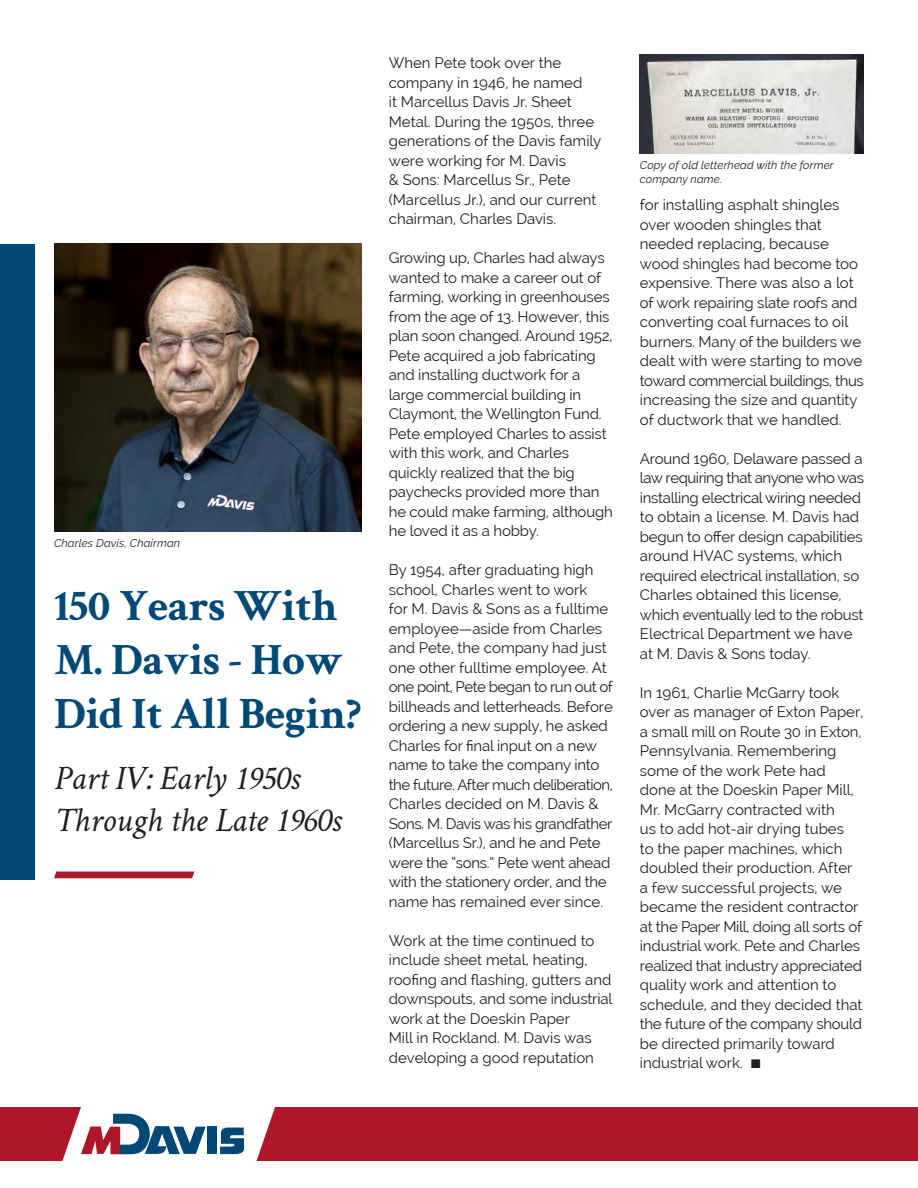
<style>
.page{position:relative;width:918px;height:1188px;background:#fff}
.page>*{position:absolute;margin:0;border:0;box-sizing:border-box;transform-origin:0 0}
.t1{font:700 45px/54px "Crimson Text";letter-spacing:-.01em;color:#004976}
.t2{font:italic 34.5px/41.4px "Crimson Text";color:#231f20}
.t3{font:15px/19.5px "Raleway";letter-spacing:-.01em;color:#231f20}
.t4{font:italic 11.25px/13.5px "Raleway";letter-spacing:.01em;color:#231f20}
</style>
<div class="page">
<div style="left:256px;top:1107px;width:662px;height:54px;background:#ae172b"></div>
<svg style="left:54px;top:872px;width:140px;height:6px"></svg>
<div style="left:0;top:244px;width:34px;height:635px;background:#004976"></div>
<div style="left:207px;top:1127px;width:10px;height:27px;background:#004976"></div>
<svg style="left:220px;top:1128px;width:24px;height:26px"></svg>
<svg style="left:0;top:1107px;width:206px;height:54px"></svg>
<img style="left:640px;top:54px;width:224px;height:99px">
<img style="left:54px;top:244px;width:308px;height:287px">
<p class="t4" style="left:54px;top:537px;width:128px">Charles Davis, Chairman</p>
<p class="t1" style="left:54px;top:577px;width:309px">150 Years With<br>M. Davis - How<br>Did It All Begin?</p>
<p class="t2" style="left:54px;top:758px;width:289px">Part IV: Early 1950s<br>Through the Late 1960s</p>
<p class="t3" style="left:389px;top:53px;width:214px">When Pete took over the company in 1946, he named<br>it Marcellus Davis Jr. Sheet<br>Metal. During the 1950s, three generations of the Davis family were working for M. Davis<br>&amp; Sons: Marcellus Sr., Pete (Marcellus Jr.), and our current chairman, Charles Davis.</p>
<p class="t3" style="left:389px;top:248px;width:226px">Growing up, Charles had always wanted to make a career out of farming, working in greenhouses from the age of 13. However, this plan soon changed. Around 1952,<br>Pete acquired a job fabricating and installing ductwork for a large commercial building in<br>Claymont, the Wellington Fund.<br>Pete employed Charles to assist with this work, and Charles quickly realized that the big paychecks provided more than he could make farming, although he loved it as a hobby.</p>
<p class="t3" style="left:389px;top:560px;width:226px">By 1954, after graduating high school, Charles went to work<br>for M. Davis &amp; Sons as a fulltime employee—aside from Charles and Pete, the company had just one other fulltime employee. At one point, Pete began to run out of billheads and letterheads. Before ordering a new supply, he asked<br>Charles for final input on a new name to take the company into the future. After much deliberation,<br>Charles decided on M. Davis &amp;<br>Sons. M. Davis was his grandfather (Marcellus Sr.), and he and Pete were the “sons.” Pete went ahead with the stationery order, and the name has remained ever since.</p>
<p class="t3" style="left:389px;top:931px;width:225px">Work at the time continued to include sheet metal, heating, roofing and flashing, gutters and downspouts, and some industrial work at the Doeskin Paper<br>Mill in Rockland. M. Davis was developing a good reputation</p>
<p class="t4" style="left:640px;top:158px;width:195px">Copy of old letterhead with the former company name.</p>
<p class="t3" style="left:640px;top:195px;width:225px">for installing asphalt shingles over wooden shingles that needed replacing, because wood shingles had become too expensive. There was also a lot of work repairing slate roofs and converting coal furnaces to oil burners. Many of the builders we dealt with were starting to move toward commercial buildings, thus increasing the size and quantity of ductwork that we handled.</p>
<p class="t3" style="left:640px;top:449px;width:226px">Around 1960, Delaware passed a law requiring that anyone who was installing electrical wiring needed to obtain a license. M. Davis had begun to offer design capabilities around HVAC systems, which required electrical installation, so<br>Charles obtained this license, which eventually led to the robust<br>Electrical Department we have at M. Davis &amp; Sons today.</p>
<p class="t3" style="left:640px;top:683px;width:225px">In 1961, Charlie McGarry took over as manager of Exton Paper, a small mill on Route 30 in Exton,<br>Pennsylvania. Remembering some of the work Pete had done at the Doeskin Paper Mill,<br>Mr. McGarry contracted with<br>us to add hot-air drying tubes<br>to the paper machines, which doubled their production. After a few successful projects, we became the resident contractor at the Paper Mill, doing all sorts of industrial work. Pete and Charles realized that industry appreciated quality work and attention to schedule, and they decided that the future of the company should be directed primarily toward industrial work.</p>
</div>
